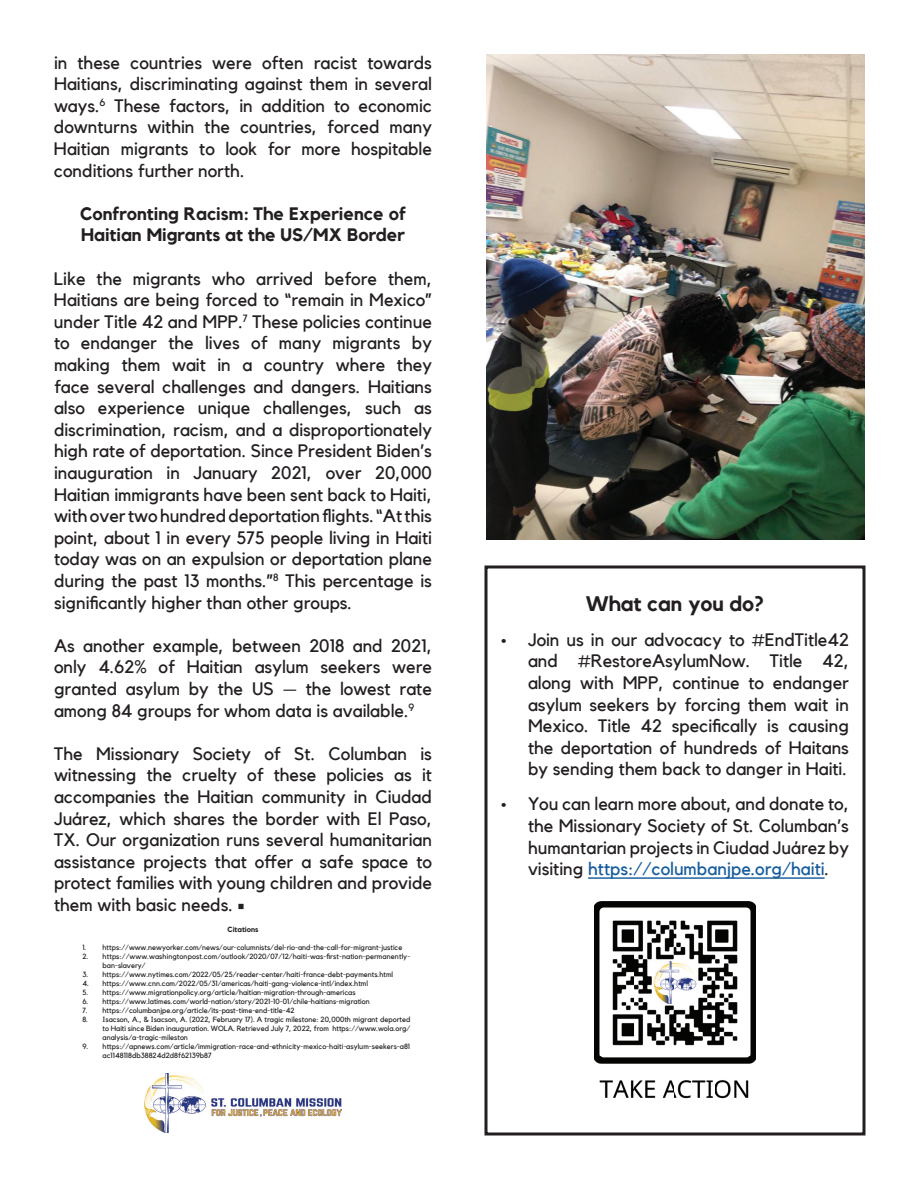
<style>
.page{position:relative;width:918px;height:1188px;background:#fff}
.page>*{position:absolute;margin:0;border:0;box-sizing:border-box;transform-origin:0 0}
.t1{font:700 21px "Kollektif";color:#231f20}
.t2{font:18px/21.6px "Kollektif";color:#231f20;text-align:justify}
.t3{font:700 18px/21.6px "Kollektif";color:#231f20}
.t4{font:7.5px/9px "Kollektif";color:#231f20}
.t5{font:700 7.5px "Kollektif";color:#231f20}
.s1{font-family:"Minion Pro"}
.s2{color:#175d9e}
</style>
<div class="page">
<hr style="left:588px;top:877px;width:237px;height:2px;background:#175d9e">
<div style="left:484px;top:566px;width:382px;height:570px;border:3px solid #231f20"></div>
<img style="left:486px;top:54px;width:379px;height:486px">
<img style="left:594px;top:902px;width:162px;height:197px">
<img style="left:144px;top:1073px;width:198px;height:59px">
<p class="t2" style="left:54px;top:52px;width:380px">in these countries were often racist towards Haitians, discriminating against them in several ways.<sup>6</sup> These factors, in addition to economic downturns within the countries, forced many Haitian migrants to look for more hospitable conditions further north.</p>
<p class="t3" style="left:80px;top:203px;width:327px">Confronting Racism: The Experience of<br>Haitian Migrants at the US/MX Border</p>
<p class="t2" style="left:54px;top:268px;width:380px">Like the migrants who arrived before them, Haitians are being forced to “remain in Mexico” under Title 42 and MPP.<sup>7</sup> These policies continue to endanger the lives of many migrants by making them wait in a country where they face several challenges and dangers. Haitians also experience unique challenges, such as discrimination, racism, and a disproportionately high rate of deportation. Since President Biden’s inauguration in January 2021, over 20,000<br>Haitian immigrants have been sent back to Haiti, with over two hundred deportation flights. “At this point, about 1 in every 575 people living in Haiti today was on an expulsion or deportation plane during the past 13 months.”<sup>8</sup> This percentage is significantly higher than other groups.</p>
<p class="t2" style="left:54px;top:635px;width:380px">As another example, between 2018 and 2021, only 4.62% of Haitian asylum seekers were granted asylum by the US — the lowest rate among 84 groups for whom data is available.<sup>9</sup></p>
<p class="t2" style="left:54px;top:743px;width:380px">The Missionary Society of St. Columban is witnessing the cruelty of these policies as it accompanies the Haitian community in Ciudad Juárez, which shares the border with El Paso, TX. Our organization runs several humanitarian assistance projects that offer a safe space to protect families with young children and provide them with basic needs. <span class="s1">■</span></p>
<p class="t5" style="left:228px;top:925px;width:32px">Citations</p>
<p class="t4" style="left:82px;top:943px;width:322px">1. https://www.newyorker.com/news/our-columnists/del-rio-and-the-call-for-migrant-justice</p>
<p class="t4" style="left:103px;top:952px;width:309px;text-indent:-20px">2. https://www.washingtonpost.com/outlook/2020/07/12/haiti-was-first-nation-permanently&shy;ban-slavery/</p>
<p class="t4" style="left:82px;top:970px;width:312px">3. https://www.nytimes.com/2022/05/25/reader-center/haiti-france-debt-payments.html</p>
<p class="t4" style="left:82px;top:979px;width:287px">4. https://www.cnn.com/2022/05/31/americas/haiti-gang-violence-intl/index.html</p>
<p class="t4" style="left:82px;top:988px;width:275px">5. https://www.migrationpolicy.org/article/haitian-migration-through-americas</p>
<p class="t4" style="left:82px;top:997px;width:289px">6. https://www.latimes.com/world-nation/story/2021-10-01/chile-haitians-migration</p>
<p class="t4" style="left:82px;top:1006px;width:214px">7. https://columbanjpe.org/article/its-past-time-end-title-42</p>
<p class="t4" style="left:103px;top:1015px;width:309px;text-align:justify;text-indent:-20px">8. Isacson, A., &amp; Isacson, A. (2022, February 17). A tragic milestone: 20,000th migrant deported to Haiti since Biden inauguration. WOLA. Retrieved July 7, 2022, from https://www.wola.org/ analysis/a-tragic-mileston</p>
<p class="t4" style="left:103px;top:1042px;width:309px;text-indent:-20px">9. https://apnews.com/article/immigration-race-and-ethnicity-mexico-haiti-asylum-seekers-a81 ac1148118db38824d2d8f62139b87</p>
<p class="t1" style="left:586px;top:591px;width:180px">What can you do?</p>
<p class="t2" style="left:528px;top:629px;width:323px;text-indent:-27px">• Join us in our advocacy to #EndTitle42 and #RestoreAsylumNow. Title 42, along with MPP, continue to endanger asylum seekers by forcing them wait in Mexico. Title 42 specifically is causing the deportation of hundreds of Haitans by sending them back to danger in Haiti.</p>
<p class="t2" style="left:528px;top:793px;width:323px;text-indent:-27px">• You can learn more about, and donate to, the Missionary Society of St. Columban’s humantarian projects in Ciudad Juárez by visiting <span class="s2">https://columbanjpe.org/haiti</span>.</p>
</div>
